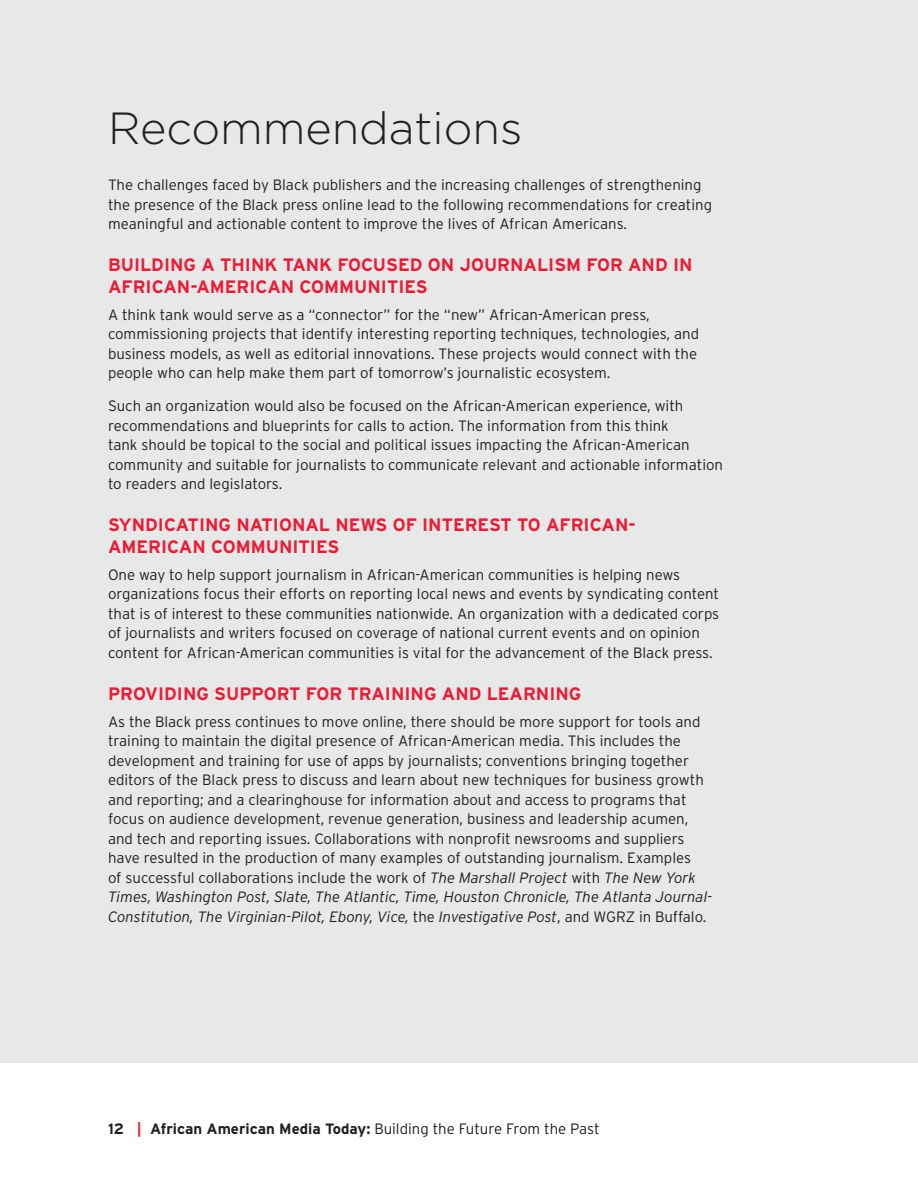
<style>
.page{position:relative;width:918px;height:1188px;background:#fff}
.page>*{position:absolute;margin:0;border:0;box-sizing:border-box;transform-origin:0 0}
.t1{font:300 45px "Gotham";color:#231f20}
.t2{font:700 18px/21.6px "Interstate";color:#ed1b35}
.Body{font:300 15px/19.5px "Interstate";color:#231f20}
.t3{font:700 15px "Interstate";color:#231f20}
.s1{font-style:italic}
.s2{color:#ed1b35}
.s3{font-weight:300}
</style>
<div class="page">
<div style="left:0;top:0;width:918px;height:1063px;background:#e7e8e8"></div>
<h1 class="t1" style="left:108px;top:100px;width:416px">Recommendations</h1>
<p class="Body" style="left:108px;top:175px;width:606px">The challenges faced by Black publishers and the increasing challenges of strengthening the presence of the Black press online lead to the following recommendations for creating meaningful and actionable content to improve the lives of African Americans.</p>
<h3 class="t2" style="left:108px;top:254px;width:586px">BUILDING A THINK TANK FOCUSED ON JOURNALISM FOR AND IN<br>AFRICAN-AMERICAN COMMUNITIES</h3>
<p class="Body" style="left:108px;top:305px;width:593px">A think tank would serve as a “connector” for the “new” African-American press, commissioning projects that identify interesting reporting techniques, technologies, and business models, as well as editorial innovations. These projects would connect with the people who can help make them part of tomorrow’s journalistic ecosystem.</p>
<p class="Body" style="left:108px;top:396px;width:617px">Such an organization would also be focused on the African-American experience, with recommendations and blueprints for calls to action. The information from this think<br>tank should be topical to the social and political issues impacting the African-American community and suitable for journalists to communicate relevant and actionable information to readers and legislators.</p>
<h3 class="t2" style="left:108px;top:514px;width:529px">SYNDICATING NATIONAL NEWS OF INTEREST TO AFRICAN-<br>AMERICAN COMMUNITIES</h3>
<p class="Body" style="left:108px;top:565px;width:613px">One way to help support journalism in African-American communities is helping news organizations focus their efforts on reporting local news and events by syndicating content that is of interest to these communities nationwide. An organization with a dedicated corps of journalists and writers focused on coverage of national current events and on opinion content for African-American communities is vital for the advancement of the Black press.</p>
<h3 class="t2" style="left:108px;top:682px;width:475px">PROVIDING SUPPORT FOR TRAINING AND LEARNING</h3>
<p class="Body" style="left:108px;top:712px;width:606px">As the Black press continues to move online, there should be more support for tools and training to maintain the digital presence of African-American media. This includes the development and training for use of apps by journalists; conventions bringing together editors of the Black press to discuss and learn about new techniques for business growth and reporting; and a clearinghouse for information about and access to programs that focus on audience development, revenue generation, business and leadership acumen, and tech and reporting issues. Collaborations with nonprofit newsrooms and suppliers have resulted in the production of many examples of outstanding journalism. Examples<br>of successful collaborations include the work of <span class="s1">The Marshall Project</span> with <span class="s1">The New York Times, Washington Post, Slate, The Atlantic, Time, Houston Chronicle, The Atlanta Journal-Constitution, The Virginian-Pilot, Ebony, Vice,</span> the <span class="s1">Investigative Post</span>, and WGRZ in Buffalo.</p>
<p class="t3" style="left:108px;top:1120px;width:493px">12 <span class="s2">|</span> African American Media Today: <span class="s3">Building the Future From the Past</span></p>
</div>
